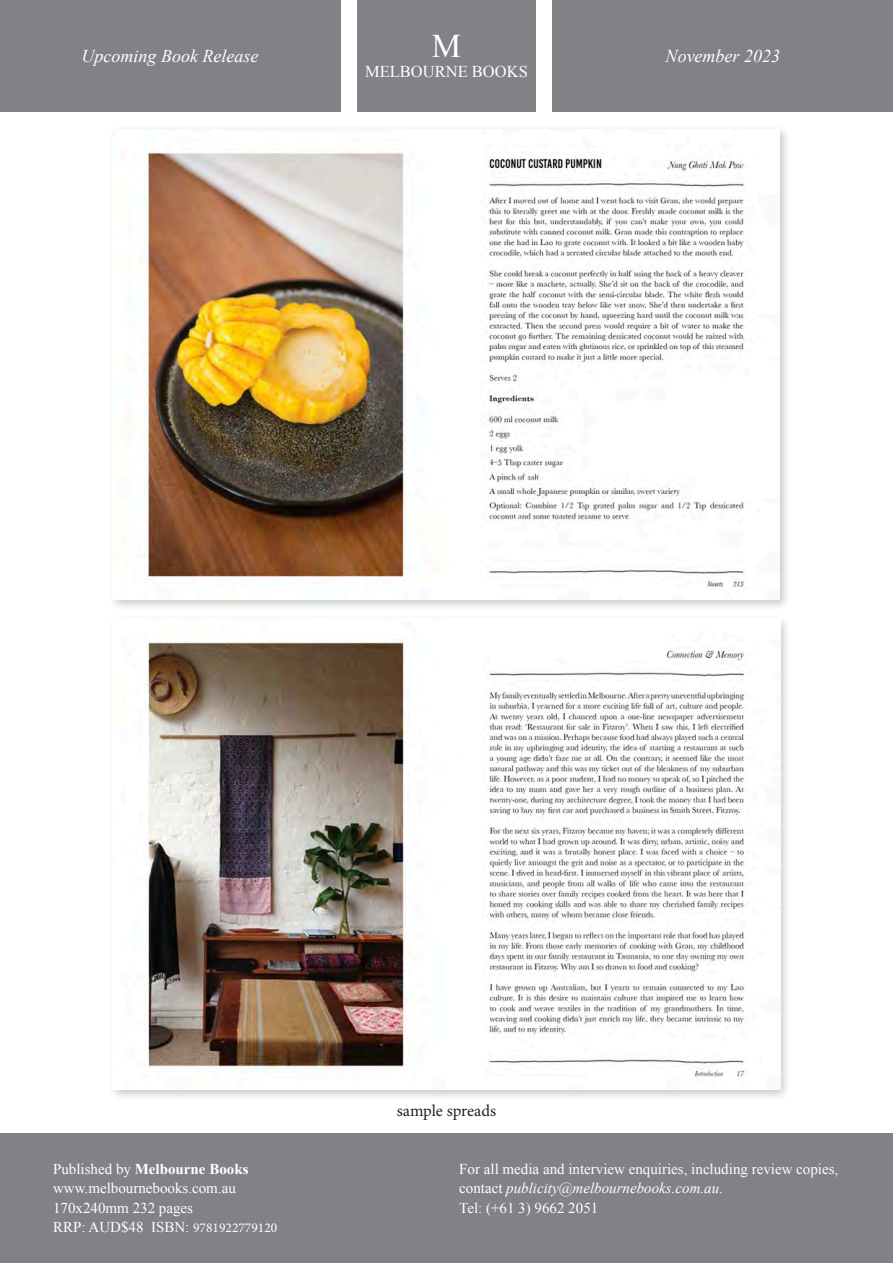
<style>
.page{position:relative;width:893px;height:1263px;background:#fff}
.page>*{position:absolute;margin:0;border:0;box-sizing:border-box;transform-origin:0 0}
.t1{font:33px "Times New Roman";color:#fff}
.t2{font:italic 18px "Times New Roman";color:#fff}
.t3{font:16.5px "Times New Roman";color:#fff}
.t4{font:16.5px "Minion Pro";letter-spacing:-.005em;color:#231f20}
.t5{font:15px/19.5px "Times New Roman";color:#fff}
.t6{font:700 15px "Times New Roman";color:#fff}
.s1{font-weight:400}
.s2{font-family:"Minion Pro";font-size:13.5px}
.s3{font-style:italic}
</style>
<div class="page">
<div style="left:0;top:0;width:340px;height:111px;background:#808285"></div>
<div style="left:553px;top:0;width:340px;height:111px;background:#808285"></div>
<div style="left:357px;top:0;width:179px;height:111px;background:#808285"></div>
<div style="left:0;top:1133px;width:893px;height:130px;background:#808285"></div>
<div style="left:108px;top:124px;width:683px;height:487px;background:#231f20;opacity:.25"></div>
<img style="left:113px;top:130px;width:666px;height:470px">
<div style="left:108px;top:614px;width:683px;height:487px;background:#231f20;opacity:.25"></div>
<img style="left:113px;top:619px;width:667px;height:470px">
<p class="t2" style="left:82px;top:43px;width:178px">Upcoming Book Release</p>
<p class="t1" style="left:432px;top:24px;width:31px">M</p>
<p class="t3" style="left:365px;top:60px;width:164px">MELBOURNE BOOKS</p>
<p class="t2" style="left:666px;top:43px;width:116px">November 2023</p>
<p class="t6" style="left:53px;top:1158px;width:197px"><span class="s1">Published by</span> Melbourne Books</p>
<p class="t5" style="left:53px;top:1178px;width:184px">www.melbournebooks.com.au</p>
<p class="t5" style="left:53px;top:1198px;width:141px">170x240mm 232 pages</p>
<p class="t5" style="left:53px;top:1217px;width:226px">RRP: AUD$48 ISBN: <span class="s2">9781922779120</span></p>
<p class="t4" style="left:397px;top:1099px;width:101px">sample spreads</p>
<p class="t5" style="left:459px;top:1159px;width:381px">For all media and interview enquiries, including review copies, contact <span class="s3">publicity@melbournebooks.com.au</span>.</p>
<p class="t5" style="left:459px;top:1198px;width:141px">Tel: (+61 3) 9662 2051</p>
</div>
